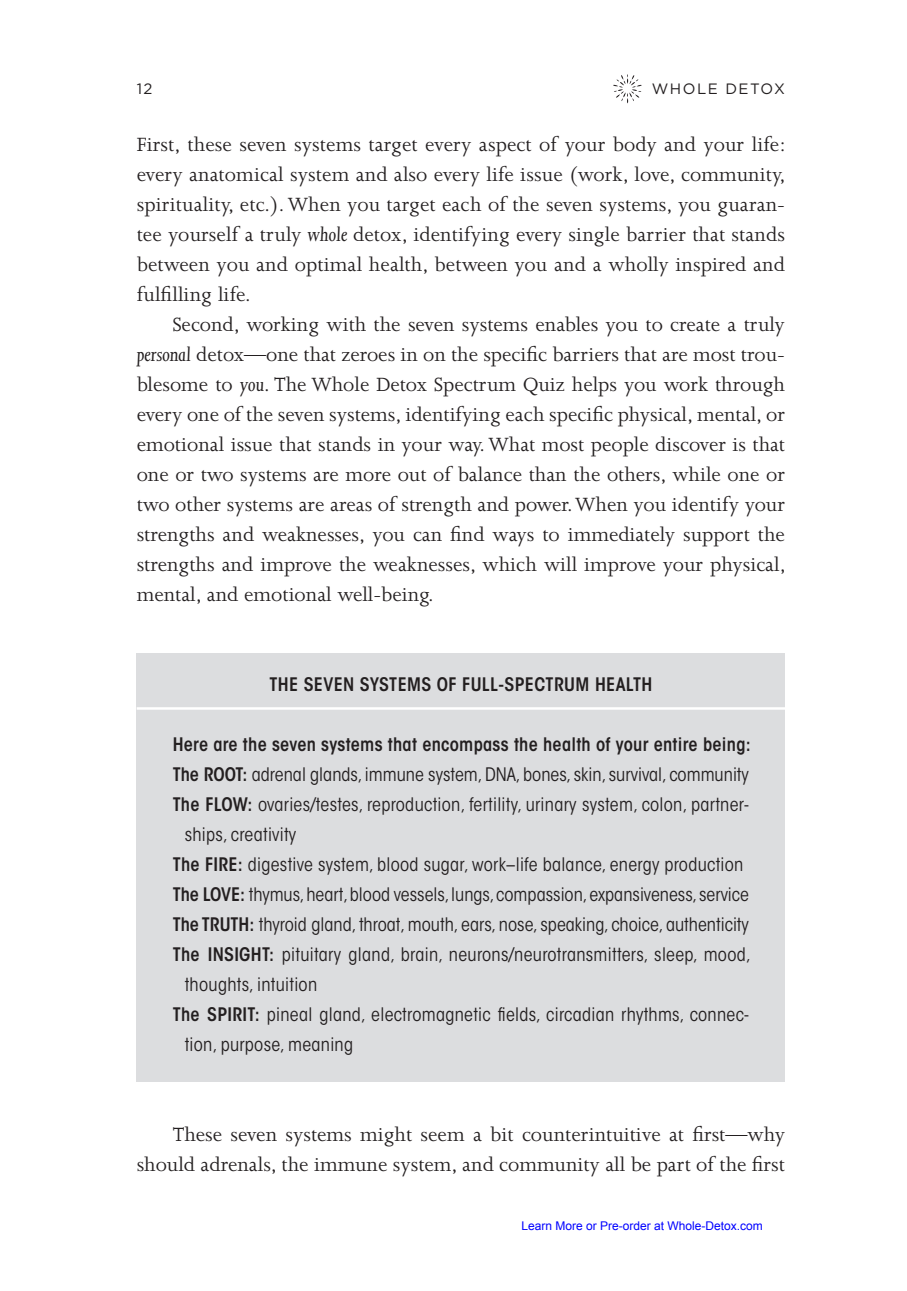
<style>
.page{position:relative;width:907px;height:1291px;background:#fff}
.page>*{position:absolute;margin:0;border:0;box-sizing:border-box;transform-origin:0 0}
.t1{font:22px/30px "Joanna";color:#231f20;text-align:justify}
.t2{font:condensed 18.4px "ITC Avant Garde Std";letter-spacing:.015em;color:#231f20}
.t3{font:600 condensed 18.4px "ITC Avant Garde Std";letter-spacing:.015em;color:#231f20}
.t4{font:15px "Gotham";color:#231f20}
.t5{font:12px "Arial";color:#00f}
.s1{font-style:italic}
.s2{font-weight:600}
</style>
<div class="page">
<svg style="left:613px;top:74px;width:28px;height:29px"></svg>
<div style="left:137px;top:653px;width:648px;height:428px;background:#dcdddf"></div>
<hr style="left:137px;top:707px;width:648px;height:2px;background:#fff">
<p class="t4" style="left:137px;top:80px;width:17px">12</p>
<p class="t4" style="left:651px;top:80px;width:31px">WHOLE</p>
<p class="t4" style="left:725px;top:80px;width:26px">DETOX</p>
<p class="t1" style="left:137px;top:130px;width:650px">First, these seven systems target every aspect of your body and your life: every anatomical system and also every life issue (work, love, community, spirituality, etc.). When you target each of the seven systems, you guaran&shy;tee yourself a truly <span class="s1">whole</span> detox, identifying every single barrier that stands between you and optimal health, between you and a wholly inspired and fulfilling life.</p>
<p class="t1" style="left:137px;top:310px;width:650px;text-indent:36px">Second, working with the seven systems enables you to create a truly <span class="s1">personal</span> detox—one that zeroes in on the specific barriers that are most trou&shy;blesome to <span class="s1">you.</span> The Whole Detox Spectrum Quiz helps you work through every one of the seven systems, identifying each specific physical, mental, or emotional issue that stands in your way. What most people discover is that one or two systems are more out of balance than the others, while one or two other systems are areas of strength and power. When you identify your strengths and weaknesses, you can find ways to immediately support the strengths and improve the weaknesses, which will improve your physical, mental, and emotional well-being.</p>
<p class="t3" style="left:269px;top:673px;width:384px">The Seven Systems of Full-Spectrum Health</p>
<p class="t3" style="left:173px;top:733px;width:579px">Here are the seven systems that encompass the health of your entire being:</p>
<p class="t2" style="left:173px;top:763px;width:577px"><span class="s2">The ROOT:</span> adrenal glands, immune system, DNA, bones, skin, survival, community</p>
<p class="t2" style="left:173px;top:793px;width:578px"><span class="s2">The FLO W:</span> ovaries/testes, reproduction, fertility, urinary system, colon, partner-</p>
<p class="t2" style="left:185px;top:823px;width:113px">ships, creativity</p>
<p class="t2" style="left:173px;top:853px;width:572px"><span class="s2">The FIRE :</span> digestive system, blood sugar, work–life balance, energy production</p>
<p class="t3" style="left:173px;top:883px;width:40px">The LOVE</p>
<p class="t2" style="left:240px;top:883px;width:510px"><span class="s2">:</span> thymus, heart, blood vessels, lungs, compassion, expansiveness, service</p>
<p class="t2" style="left:173px;top:913px;width:577px"><span class="s2">The TRUTH:</span> thyroid gland, throat, mouth, ears, nose, speaking, choice, authenticity</p>
<p class="t2" style="left:173px;top:943px;width:579px"><span class="s2">The INSIGHT:</span> pituitary gland, brain, neurons/neurotransmitters, sleep, mood,</p>
<p class="t2" style="left:185px;top:973px;width:134px">thoughts, intuition</p>
<p class="t2" style="left:173px;top:1003px;width:578px"><span class="s2">The SPIRIT:</span> pineal gland, electromagnetic fields, circadian rhythms, connec-</p>
<p class="t2" style="left:185px;top:1033px;width:170px">tion, purpose, meaning</p>
<p class="t1" style="left:137px;top:1120px;width:649px;text-align:right">These seven systems might seem a bit counterintuitive at first—why should adrenals, the immune system, and community all be part of the first</p>
<p class="t5" style="left:521px;top:1217px;width:243px">Learn More or Pre-order at Whole-Detox.com</p>
</div>
